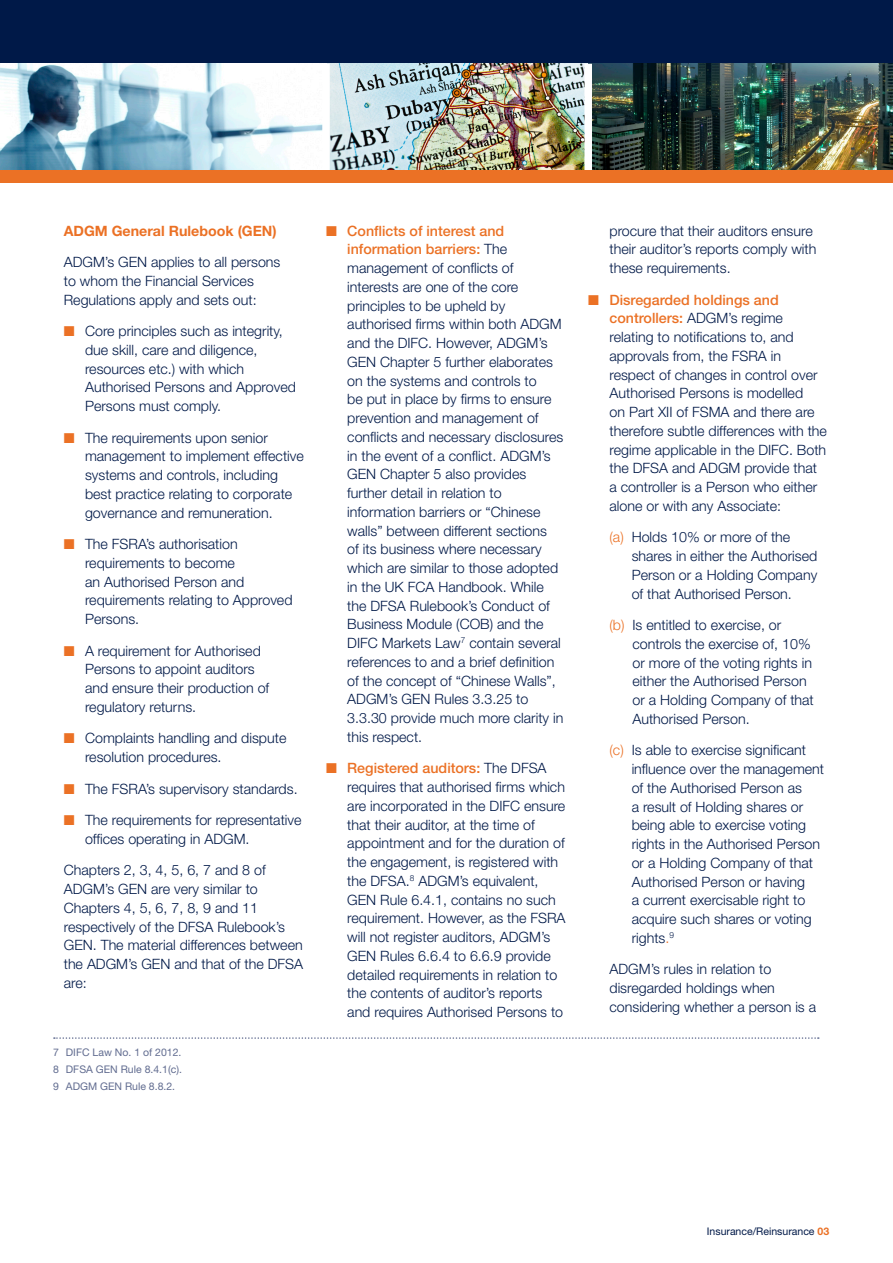
<style>
.page{position:relative;width:893px;height:1263px;background:#fff}
.page>*{position:absolute;margin:0;border:0;box-sizing:border-box;transform-origin:0 0}
.BRIEFING_-_Bodytext{font:300 14.25px/18.8px "Helvetica Neue LT Std";color:#001948}
.BRIEFING_-_Bodytext-2{font:700 14.25px "Helvetica Neue LT Std";color:#eb7125}
.BULLETIN_-_Footnotes{font:10.5px "Helvetica Neue LT Std";color:#616c90}
.t1{font:10.5px "Helvetica Neue LT Std";color:#001948}
.BULLETIN_-_Footnote{font:10.5px "Helvetica Neue LT Std";color:#616c90}
.s1{color:#eb7125}
.s2{font-weight:500;color:#eb7125}
.s3{font-weight:700;color:#eb7125}
</style>
<div class="page">
<div style="left:0;top:0;width:893px;height:170px;background:#001948"></div>
<img style="left:330px;top:64px;width:254px;height:106px">
<img style="left:592px;top:64px;width:301px;height:106px">
<div style="left:584px;top:64px;width:8px;height:106px;background:#fff"></div>
<svg style="left:0;top:64px;width:322px;height:106px;background:#b2cdda"></svg>
<div style="left:322px;top:64px;width:8px;height:106px;background:#fff"></div>
<div style="left:0;top:170px;width:893px;height:13px;background:#eb7125"></div>
<svg style="left:54px;top:1037px;width:765px;height:2px"></svg>
<p class="BRIEFING_-_Bodytext-2" style="left:64px;top:222px;width:214px">ADGM General Rulebook (GEN)</p>
<p class="BRIEFING_-_Bodytext" style="left:64px;top:252px;width:218px">ADGM’s GEN applies to all persons to whom the Financial Services<br>Regulations apply and sets out:</p>
<p class="BRIEFING_-_Bodytext" style="left:85px;top:321px;width:212px;text-indent:-21px"><span class="s1">■</span> Core principles such as integrity, due skill, care and diligence, resources etc.) with which<br>Authorised Persons and Approved<br>Persons must comply.</p>
<p class="BRIEFING_-_Bodytext" style="left:85px;top:428px;width:220px;text-indent:-21px"><span class="s1">■</span> The requirements upon senior management to implement effective systems and controls, including best practice relating to corporate governance and remuneration.</p>
<p class="BRIEFING_-_Bodytext" style="left:85px;top:534px;width:209px;text-indent:-21px"><span class="s1">■</span> The FSRA’s authorisation requirements to become<br>an Authorised Person and requirements relating to Approved<br>Persons.</p>
<p class="BRIEFING_-_Bodytext" style="left:85px;top:641px;width:186px;text-indent:-21px"><span class="s1">■</span> A requirement for Authorised<br>Persons to appoint auditors and ensure their production of regulatory returns.</p>
<p class="BRIEFING_-_Bodytext" style="left:85px;top:729px;width:203px;text-indent:-21px"><span class="s1">■</span> Complaints handling and dispute resolution procedures.</p>
<p class="BRIEFING_-_Bodytext" style="left:64px;top:779px;width:235px"><span class="s1">■</span> The FSRA’s supervisory standards.</p>
<p class="BRIEFING_-_Bodytext" style="left:85px;top:810px;width:218px;text-indent:-21px"><span class="s1">■</span> The requirements for representative offices operating in ADGM.</p>
<p class="BRIEFING_-_Bodytext" style="left:64px;top:861px;width:241px">Chapters 2, 3, 4, 5, 6, 7 and 8 of<br>ADGM’s GEN are very similar to<br>Chapters 4, 5, 6, 7, 8, 9 and 11 respectively of the DFSA Rulebook’s<br>GEN. The material differences between the ADGM’s GEN and that of the DFSA are:</p>
<p class="BULLETIN_-_Footnote" style="left:53px;top:1046px;width:130px">7 DIFC Law No. 1 of 2012.</p>
<p class="BULLETIN_-_Footnotes" style="left:53px;top:1063px;width:130px">8 DFSA GEN Rule 8.4.1(c).</p>
<p class="BULLETIN_-_Footnotes" style="left:53px;top:1079px;width:124px">9 ADGM GEN Rule 8.8.2.</p>
<p class="BRIEFING_-_Bodytext" style="left:347px;top:221px;width:218px;text-indent:-21px"><span class="s1">■</span> <span class="s2">Conflicts of interest and information barriers:</span> The management of conflicts of interests are one of the core principles to be upheld by authorised firms within both ADGM and the DIFC. However, ADGM’s<br>GEN Chapter 5 further elaborates on the systems and controls to<br>be put in place by firms to ensure prevention and management of conflicts and necessary disclosures in the event of a conflict. ADGM’s<br>GEN Chapter 5 also provides further detail in relation to information barriers or “Chinese walls” between different sections<br>of its business where necessary which are similar to those adopted in the UK FCA Handbook. While the DFSA Rulebook’s Conduct of<br>Business Module (COB) and the<br>DIFC Markets Law<sup>7</sup> contain several references to and a brief definition of the concept of “Chinese Walls”,<br>ADGM’s GEN Rules 3.3.25 to<br>3.3.30 provide much more clarity in this respect.</p>
<p class="BRIEFING_-_Bodytext" style="left:347px;top:759px;width:220px;text-indent:-21px"><span class="s1">■</span> <span class="s2">Registered auditors:</span> The DFSA requires that authorised firms which are incorporated in the DIFC ensure that their auditor, at the time of appointment and for the duration of the engagement, is registered with the DFSA.<sup>8</sup> ADGM’s equivalent, GEN Rule 6.4.1, contains no such requirement. However, as the FSRA will not register auditors, ADGM’s GEN Rules 6.6.4 to 6.6.9 provide detailed requirements in relation to the contents of auditor’s reports and requires Authorised Persons to</p>
<p class="BRIEFING_-_Bodytext" style="left:609px;top:221px;width:208px">procure that their auditors ensure their auditor’s reports comply with these requirements.</p>
<p class="BRIEFING_-_Bodytext" style="left:609px;top:290px;width:219px;text-indent:-21px"><span class="s1">■</span> <span class="s2">Disregarded holdings and controllers:</span> ADGM’s regime relating to notifications to, and approvals from, the FSRA in respect of changes in control over<br>Authorised Persons is modelled<br>on Part XII of FSMA and there are therefore subtle differences with the regime applicable in the DIFC. Both the DFSA and ADGM provide that a controller is a Person who either alone or with any Associate:</p>
<p class="BRIEFING_-_Bodytext" style="left:632px;top:528px;width:187px;text-indent:-22px"><span class="s1">(a)</span> Holds 10% or more of the shares in either the Authorised<br>Person or a Holding Company of that Authorised Person.</p>
<p class="BRIEFING_-_Bodytext" style="left:632px;top:615px;width:183px;text-indent:-23px"><span class="s1">(b)</span> Is entitled to exercise, or controls the exercise of, 10% or more of the voting rights in either the Authorised Person or a Holding Company of that<br>Authorised Person.</p>
<p class="BRIEFING_-_Bodytext" style="left:632px;top:741px;width:194px;text-indent:-22px"><span class="s1">(c)</span> Is able to exercise significant influence over the management of the Authorised Person as<br>a result of Holding shares or being able to exercise voting rights in the Authorised Person or a Holding Company of that<br>Authorised Person or having<br>a current exercisable right to acquire such shares or voting rights<span class="s1">.</span><sup>9</sup></p>
<p class="BRIEFING_-_Bodytext" style="left:609px;top:960px;width:208px">ADGM’s rules in relation to disregarded holdings when considering whether a person is a</p>
<p class="t1" style="left:707px;top:1225px;width:124px">Insurance/Reinsurance <span class="s3">03</span></p>
</div>
